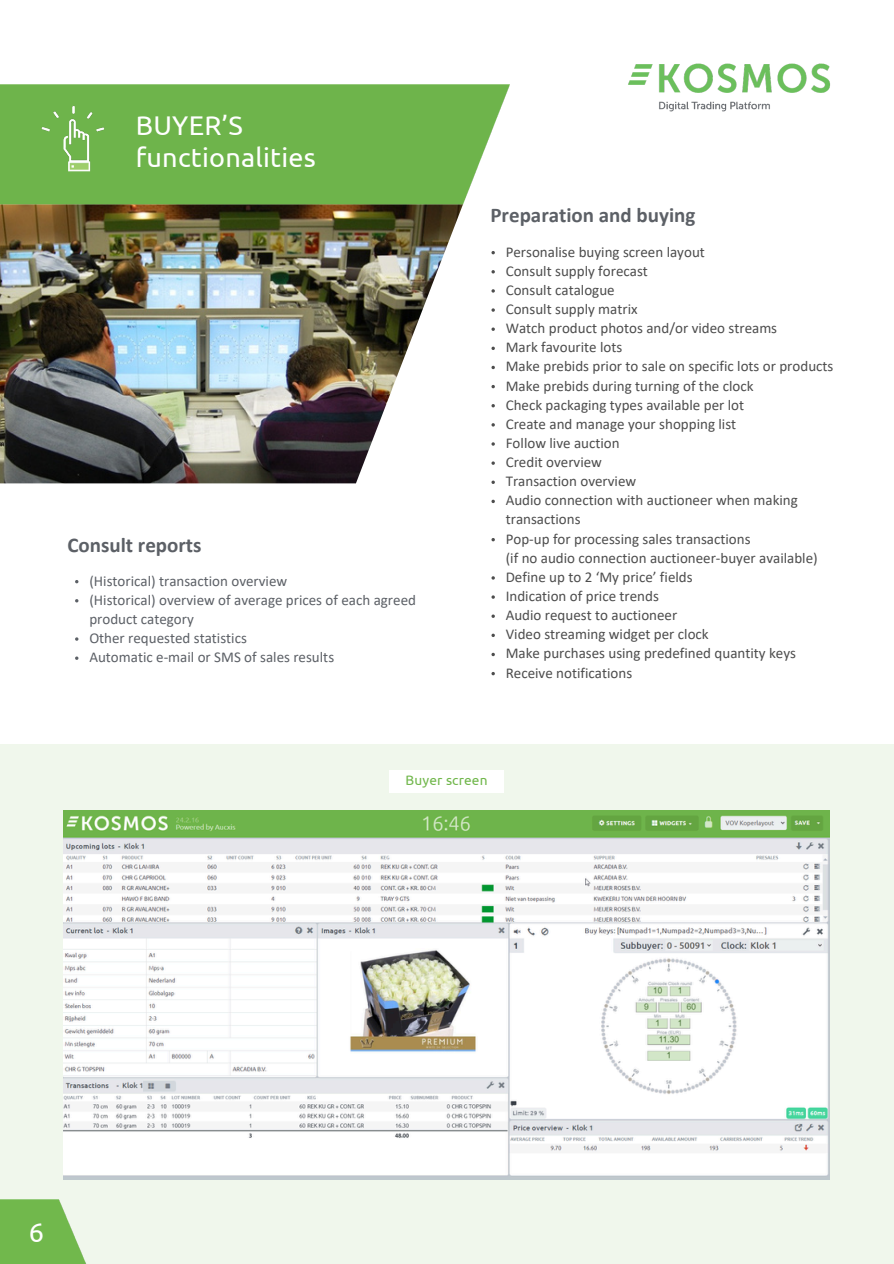
<style>
.page{position:relative;width:894px;height:1264px;background:#fff}
.page>*{position:absolute;margin:0;border:0;box-sizing:border-box;transform-origin:0 0}
.t1{font:27px/31.5px "Ubuntu";letter-spacing:.01em;color:#fff}
.t2{font:700 21px "Calibri";color:#5c6066}
.t3{font:15px/19.2px "Calibri";color:#4d4d4d}
.t4{font:15px/19.2px "Calibri";color:#5c6066}
.t5{font:13.65px "Ubuntu";letter-spacing:.01em;color:#71b74c}
</style>
<div class="page">
<div style="left:0;top:85px;width:509px;height:119px;background:#6eb44b"></div>
<img style="left:0;top:204px;width:462px;height:279px">
<img style="left:35px;top:98px;width:76px;height:80px">
<div style="left:0;top:744px;width:893px;height:519px;background:#f0f7ec"></div>
<img style="left:0;top:1199px;width:86px;height:64px">
<img style="left:628px;top:63px;width:203px;height:49px">
<img style="left:64px;top:810px;width:765px;height:369px">
<svg style="left:75px;top:656px;width:3px;height:4px"></svg>
<div style="left:389px;top:769px;width:115px;height:23px;background:#fff"></div>
<p class="t1" style="left:136px;top:110px;width:181px">BUYER’S functionalities</p>
<p class="t2" style="left:67px;top:536px;width:136px">Consult reports</p>
<p class="t4" style="left:89px;top:572px;width:199px">(Historical) transaction overview</p>
<p class="t4" style="left:89px;top:591px;width:328px">(Historical) overview of average prices of each agreed product category</p>
<p class="t4" style="left:89px;top:629px;width:159px">Other requested statistics</p>
<h2 class="t4" style="left:89px;top:648px;width:246px">Automatic e-mail or SMS of sales results</h2>
<p class="t2" style="left:490px;top:206px;width:206px">Preparation and buying</p>
<p class="t3" style="left:505px;top:243px;width:200px">Personalise buying screen layout</p>
<p class="t3" style="left:505px;top:262px;width:144px">Consult supply forecast</p>
<p class="t3" style="left:505px;top:281px;width:110px">Consult catalogue</p>
<p class="t3" style="left:505px;top:301px;width:133px">Consult supply matrix</p>
<p class="t3" style="left:505px;top:320px;width:273px">Watch product photos and/or video streams</p>
<p class="t3" style="left:505px;top:339px;width:118px">Mark favourite lots</p>
<p class="t3" style="left:505px;top:358px;width:329px">Make prebids prior to sale on specific lots or products</p>
<p class="t3" style="left:505px;top:377px;width:249px">Make prebids during turning of the clock</p>
<p class="t3" style="left:505px;top:396px;width:240px">Check packaging types available per lot</p>
<p class="t3" style="left:505px;top:415px;width:232px">Create and manage your shopping list</p>
<p class="t3" style="left:505px;top:434px;width:115px">Follow live auction</p>
<p class="t3" style="left:505px;top:454px;width:98px">Credit overview</p>
<p class="t3" style="left:505px;top:473px;width:132px">Transaction overview</p>
<p class="t3" style="left:505px;top:492px;width:293px">Audio connection with auctioneer when making transactions</p>
<p class="t3" style="left:505px;top:530px;width:313px">Pop-up for processing sales transactions<br>(if no audio connection auctioneer-buyer available)</p>
<p class="t3" style="left:505px;top:568px;width:188px">Define up to 2 ‘My price’ fields</p>
<p class="t3" style="left:505px;top:587px;width:155px">Indication of price trends</p>
<p class="t3" style="left:505px;top:607px;width:173px">Audio request to auctioneer</p>
<p class="t3" style="left:505px;top:626px;width:204px">Video streaming widget per clock</p>
<p class="t3" style="left:505px;top:645px;width:292px">Make purchases using predefined quantity keys</p>
<p class="t3" style="left:505px;top:664px;width:128px">Receive notifications</p>
<p class="t5" style="left:405px;top:772px;width:83px">Buyer screen</p>
<p class="t1" style="left:29px;top:1216px;width:17px">6</p>
</div>
